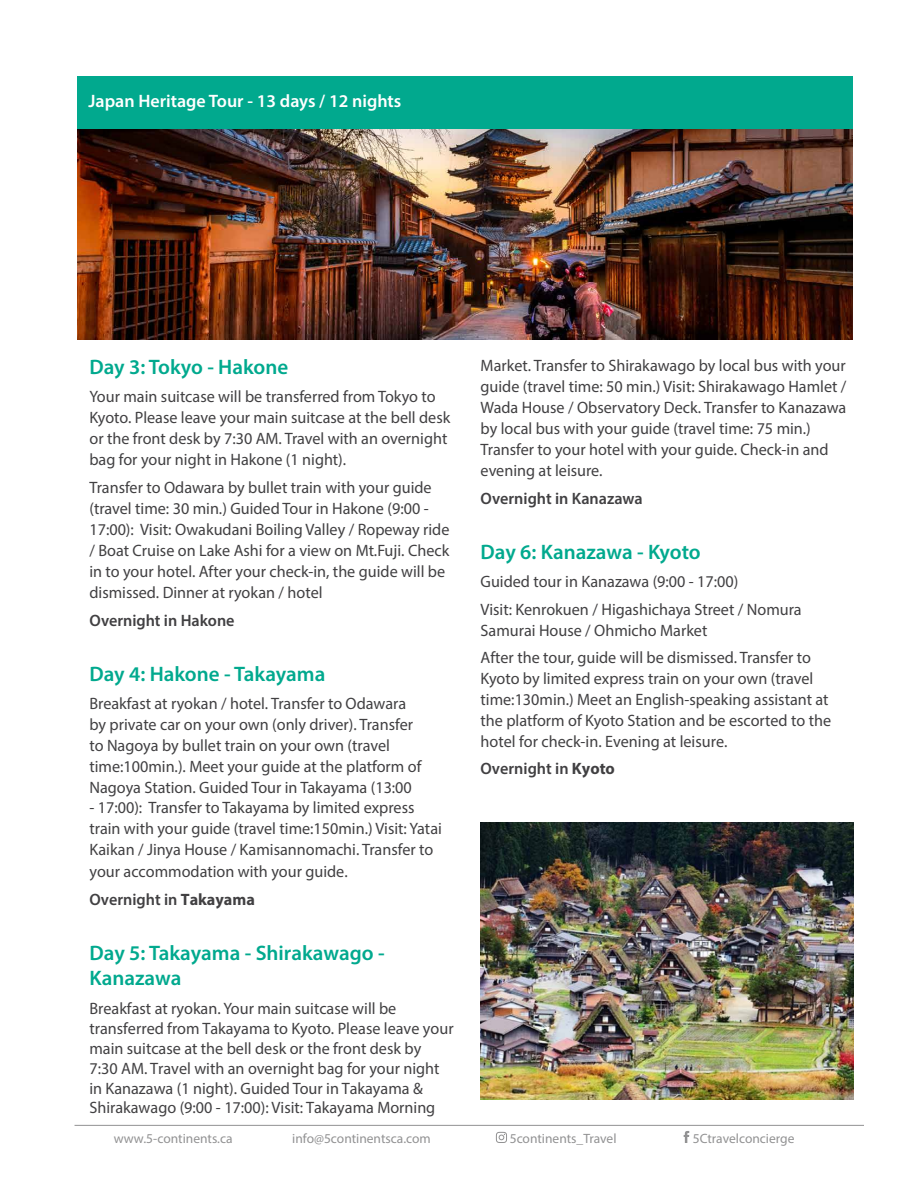
<style>
.page{position:relative;width:918px;height:1188px;background:#fff}
.page>*{position:absolute;margin:0;border:0;box-sizing:border-box;transform-origin:0 0}
.t1{font:600 21px/25.2px "Myriad Pro";color:#01a98e}
.t2{font:600 18px "Myriad Pro";color:#fff}
.t3{font:16.5px/21px "Myriad Pro";color:#414042}
.t4{font:600 16.5px "Myriad Pro";color:#414042}
.t5{font:13.5px "Myriad Pro";color:#929293}
.s1{font-weight:700}
</style>
<div class="page">
<img style="left:78px;top:128px;width:775px;height:211px">
<div style="left:77px;top:76px;width:776px;height:52px;background:#01a98e"></div>
<svg style="left:496px;top:1132px;width:11px;height:11px"></svg>
<svg style="left:684px;top:1131px;width:5px;height:12px"></svg>
<hr style="left:75px;top:1125px;width:789px;height:1px;background:#929293">
<img style="left:481px;top:823px;width:373px;height:276px">
<p class="t2" style="left:89px;top:90px;width:314px">Japan Heritage Tour - 13 days / 12 nights</p>
<p class="t1" style="left:89px;top:354px;width:200px">Day 3: Tokyo - Hakone</p>
<p class="t3" style="left:89px;top:386px;width:362px">Your main suitcase will be transferred from Tokyo to Kyoto. Please leave your main suitcase at the bell desk or the front desk by 7:30 AM. Travel with an overnight bag for your night in Hakone (1 night).</p>
<p class="t3" style="left:89px;top:477px;width:362px">Transfer to Odawara by bullet train with your guide (travel time: 30 min.) Guided Tour in Hakone (9:00 - 17:00): Visit: Owakudani Boiling Valley / Ropeway ride / Boat Cruise on Lake Ashi for a view on Mt.Fuji. Check in to your hotel. After your check-in, the guide will be dismissed. Dinner at ryokan / hotel</p>
<p class="t4" style="left:89px;top:610px;width:147px">Overnight in Hakone</p>
<p class="t1" style="left:89px;top:661px;width:237px">Day 4: Hakone - Takayama</p>
<p class="t3" style="left:89px;top:693px;width:334px">Breakfast at ryokan / hotel. Transfer to Odawara by private car on your own (only driver). Transfer to Nagoya by bullet train on your own (travel time:100min.). Meet your guide at the platform of Nagoya Station. Guided Tour in Takayama (13:00</p>
<p class="t3" style="left:89px;top:797px;width:354px">- 17:00): Transfer to Takayama by limited express train with your guide (travel time:150min.) Visit: Yatai Kaikan / Jinya House / Kamisannomachi. Transfer to your accommodation with your guide.</p>
<p class="t4" style="left:89px;top:889px;width:167px">Overnight in <span class="s1">Takayama</span></p>
<p class="t1" style="left:89px;top:940px;width:297px">Day 5: Takayama - Shirakawago -<br>Kanazawa</p>
<p class="t3" style="left:89px;top:999px;width:366px;line-height:19.8px">Breakfast at ryokan. Your main suitcase will be transferred from Takayama to Kyoto. Please leave your main suitcase at the bell desk or the front desk by 7:30 AM. Travel with an overnight bag for your night in Kanazawa (1 night). Guided Tour in Takayama &amp; Shirakawago (9:00 - 17:00): Visit: Takayama Morning</p>
<p class="t3" style="left:481px;top:355px;width:367px">Market. Transfer to Shirakawago by local bus with your guide (travel time: 50 min.) Visit: Shirakawago Hamlet / Wada House / Observatory Deck. Transfer to Kanazawa by local bus with your guide (travel time: 75 min.)<br>Transfer to your hotel with your guide. Check-in and evening at leisure.</p>
<p class="t4" style="left:481px;top:488px;width:164px">Overnight in Kanazawa</p>
<p class="t1" style="left:481px;top:539px;width:222px">Day 6: Kanazawa - Kyoto</p>
<p class="t3" style="left:481px;top:567px;width:323px;line-height:27.8px">Guided tour in Kanazawa (9:00 - 17:00)<br>Visit: Kenrokuen / Higashichaya Street / Nomura</p>
<p class="t3" style="left:481px;top:616px;width:332px;line-height:27.8px">Samurai House / Ohmicho Market<br>After the tour, guide will be dismissed. Transfer to</p>
<p class="t3" style="left:481px;top:668px;width:352px">Kyoto by limited express train on your own (travel time:130min.) Meet an English-speaking assistant at the platform of Kyoto Station and be escorted to the hotel for check-in. Evening at leisure.</p>
<p class="t4" style="left:481px;top:758px;width:136px">Overnight in <span class="s1">Kyoto</span></p>
<p class="t5" style="left:114px;top:1130px;width:120px">www.5-continents.ca</p>
<p class="t5" style="left:292px;top:1130px;width:140px">info@5continentsca.com</p>
<p class="t5" style="left:510px;top:1130px;width:108px">5continents_Travel</p>
<p class="t5" style="left:693px;top:1130px;width:103px">5Ctravelconcierge</p>
</div>
